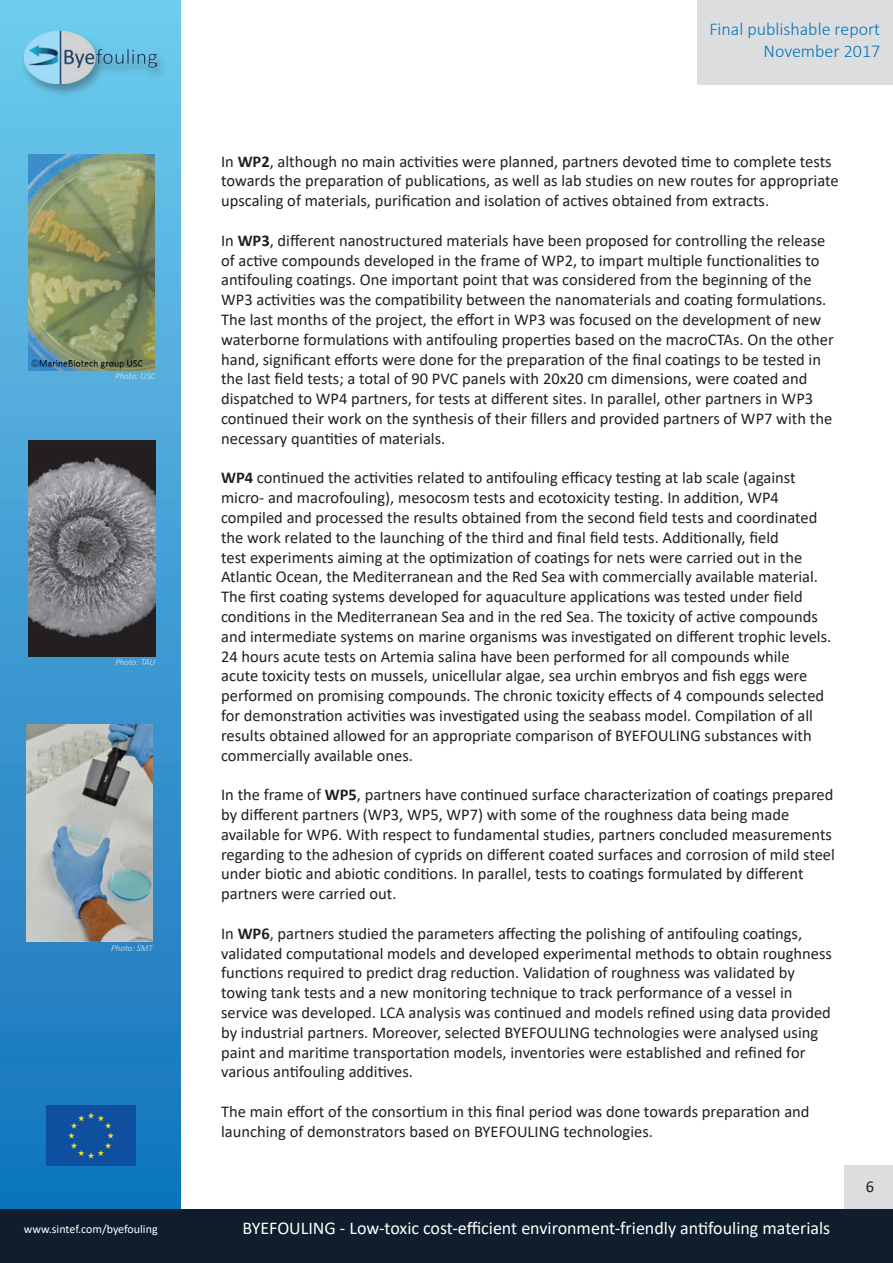
<style>
.page{position:relative;width:893px;height:1263px;background:#fff}
.page>*{position:absolute;margin:0;border:0;box-sizing:border-box;transform-origin:0 0}
.t1{font:18px "Calibri";color:#fff}
.t2{font:300 18px/21.6px "Calibri";color:#0575bc;text-align:right}
.t3{font:16.5px/19.8px "Calibri";color:#231f20}
.t4{font:12px "Calibri";color:#fff}
.t5{font:italic 300 9px "Calibri";color:#e6e7e9}
.s1{font-weight:700}
</style>
<div class="page">
<div style="left:0;top:0;width:181px;height:1209px;background:linear-gradient(to bottom,#70c9ea,#1272ba)"></div>
<div style="left:46px;top:1106px;width:89px;height:59px;background:#0f4fa0"></div>
<div style="left:21px;top:30px;width:147px;height:69px;background:#231f20;opacity:.38"></div>
<img style="left:24px;top:31px;width:132px;height:53px">
<div style="left:697px;top:0;width:196px;height:85px;background:#dcdddf"></div>
<div style="left:844px;top:1165px;width:49px;height:44px;background:#dcdddf"></div>
<div style="left:0;top:1209px;width:893px;height:54px;background:#0f1d2d"></div>
<img style="left:29px;top:154px;width:126px;height:216px">
<img style="left:29px;top:440px;width:126px;height:216px">
<img style="left:26px;top:725px;width:127px;height:216px">
<p class="t5" style="left:115px;top:370px;width:41px">Photo: USC</p>
<p class="t5" style="left:115px;top:657px;width:41px">Photo: TAU</p>
<p class="t5" style="left:111px;top:942px;width:43px">Photo: SMT</p>
<p class="t2" style="left:709px;top:18px;width:172px">Final publishable report<br>November 2017</p>
<p class="t3" style="left:221px;top:151px;width:619px">In <span class="s1">WP2</span>, although no main activities were planned, partners devoted time to complete tests towards the preparation of publications, as well as lab studies on new routes for appropriate upscaling of materials, purification and isolation of actives obtained from extracts.</p>
<p class="t3" style="left:221px;top:230px;width:614px">In <span class="s1">WP3</span>, different nanostructured materials have been proposed for controlling the release of active compounds developed in the frame of WP2, to impart multiple functionalities to antifouling coatings. One important point that was considered from the beginning of the WP3 activities was the compatibility between the nanomaterials and coating formulations.<br>The last months of the project, the effort in WP3 was focused on the development of new waterborne formulations with antifouling properties based on the macroCTAs. On the other hand, significant efforts were done for the preparation of the final coatings to be tested in the last field tests; a total of 90 PVC panels with 20x20 cm dimensions, were coated and dispatched to WP4 partners, for tests at different sites. In parallel, other partners in WP3 continued their work on the synthesis of their fillers and provided partners of WP7 with the necessary quantities of materials.</p>
<p class="t3" style="left:221px;top:468px;width:612px"><span class="s1">WP4</span> continued the activities related to antifouling efficacy testing at lab scale (against micro- and macrofouling), mesocosm tests and ecotoxicity testing. In addition, WP4 compiled and processed the results obtained from the second field tests and coordinated the work related to the launching of the third and final field tests. Additionally, field<br>test experiments aiming at the optimization of coatings for nets were carried out in the Atlantic Ocean, the Mediterranean and the Red Sea with commercially available material.<br>The first coating systems developed for aquaculture applications was tested under field conditions in the Mediterranean Sea and in the red Sea. The toxicity of active compounds and intermediate systems on marine organisms was investigated on different trophic levels.<br>24 hours acute tests on Artemia salina have been performed for all compounds while<br>acute toxicity tests on mussels, unicellular algae, sea urchin embryos and fish eggs were performed on promising compounds. The chronic toxicity effects of 4 compounds selected for demonstration activities was investigated using the seabass model. Compilation of all results obtained allowed for an appropriate comparison of BYEFOULING substances with commercially available ones.</p>
<p class="t3" style="left:221px;top:784px;width:615px">In the frame of <span class="s1">WP5</span>, partners have continued surface characterization of coatings prepared by different partners (WP3, WP5, WP7) with some of the roughness data being made available for WP6. With respect to fundamental studies, partners concluded measurements regarding to the adhesion of cyprids on different coated surfaces and corrosion of mild steel under biotic and abiotic conditions. In parallel, tests to coatings formulated by different partners were carried out.</p>
<p class="t3" style="left:221px;top:923px;width:612px">In <span class="s1">WP6</span>, partners studied the parameters affecting the polishing of antifouling coatings, validated computational models and developed experimental methods to obtain roughness functions required to predict drag reduction. Validation of roughness was validated by towing tank tests and a new monitoring technique to track performance of a vessel in service was developed. LCA analysis was continued and models refined using data provided by industrial partners. Moreover, selected BYEFOULING technologies were analysed using paint and maritime transportation models, inventories were established and refined for various antifouling additives.</p>
<p class="t3" style="left:221px;top:1101px;width:590px">The main effort of the consortium in this final period was done towards preparation and launching of demonstrators based on BYEFOULING technologies.</p>
<p class="t3" style="left:866px;top:1177px;width:10px">6</p>
<p class="t4" style="left:24px;top:1221px;width:135px">www.sintef.com/byefouling</p>
<p class="t1" style="left:242px;top:1215px;width:589px">BYEFOULING - Low-toxic cost-efficient environment-friendly antifouling materials</p>
</div>
